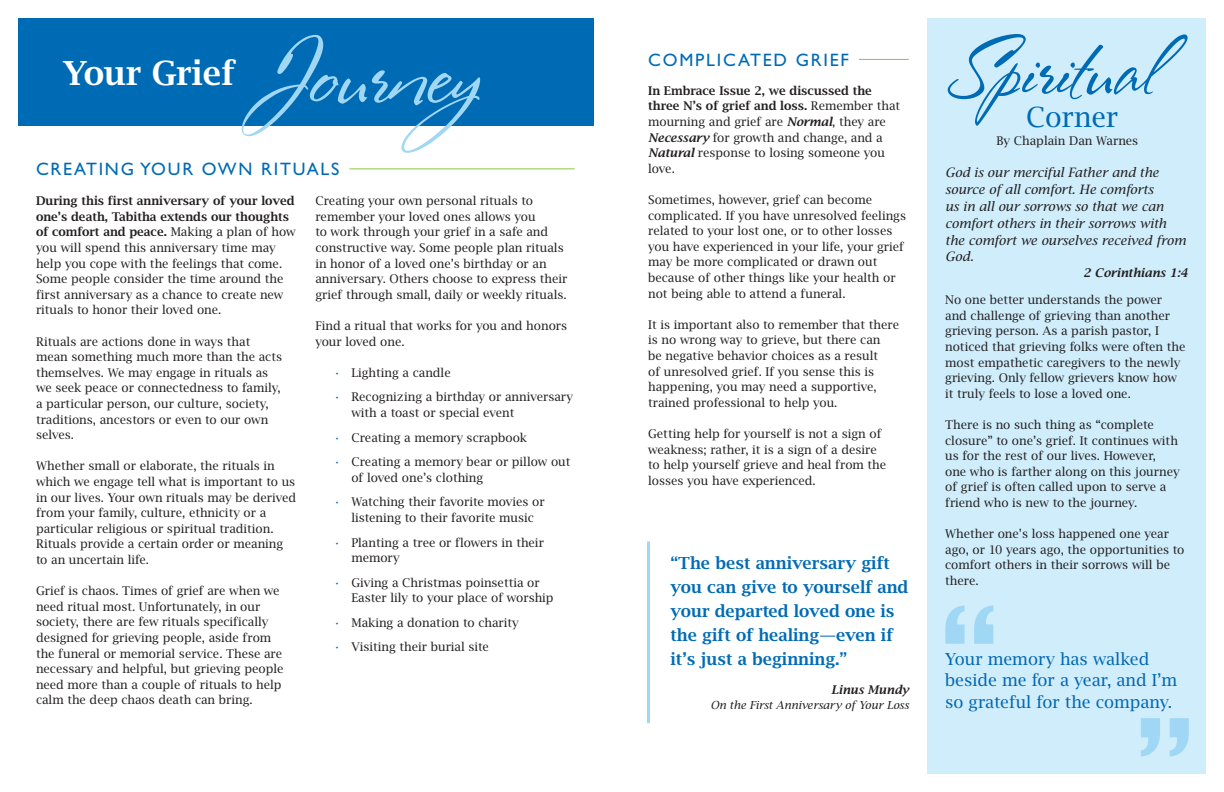
<style>
.page{position:relative;width:1224px;height:792px;background:#fff}
.page>*{position:absolute;margin:0;border:0;box-sizing:border-box;transform-origin:0 0}
.t1{font:144px "Lucida Brig EFCEOP Dem Bol";color:#a0d7f4}
.t2{font:88px "Stephanie Marie JF";color:#a0d7f4}
.t3{font:77px "Stephanie Marie JF";color:#006bb5}
.t4{font:36px "Lucida Brig EFCEOP Dem Bol";color:#fff}
.t5{font:30px "Lucida Brig EFCEOP";color:#006bb5}
.t6{font:18px/24px "Lucida Brig EFCEOP Dem Bol";color:#006bb5}
.t7{font:18px/21.6px "Lucida Brig EFCEOP";color:#0166b3}
.t8{font:18px "Gill Sans Std";letter-spacing:.1em;color:#006bb5}
.t9{font:italic 14px/16.8px "Lucida Brig EFCEOP";color:#231f20}
.t10{font:13px/15.6px "Lucida Brig EFCEOP";color:#231f20}
.t11{font:13px/15.6px "Lucida Brig EFCEOP Dem Bol";color:#231f20}
.t12{font:13px "Lucida Brig EFCEOP Dem Bol Ita";color:#231f20}
.t13{font:italic 12px "Lucida Brig EFCEOP";color:#231f20}
.s1{font-family:"Lucida Brig EFCEOP"}
.s2{font-family:"Lucida Brig EFCEOP Dem Bol Ita"}
.s3{color:#0166b3}
</style>
<div class="page">
<div style="left:927px;top:18px;width:279px;height:756px;background:#cfedfb"></div>
<hr style="left:940px;top:566px;width:257px;height:1px;background:#8bc63e">
<div style="left:18px;top:18px;width:576px;height:108px;background:#006bb5"></div>
<hr style="left:859px;top:59px;width:50px;height:1px;background:#8bc63e">
<hr style="left:349px;top:168px;width:226px;height:1px;background:#8bc63e">
<hr style="left:647px;top:542px;width:3px;height:181px;background:#a0d7f4">
<h2 class="t2" style="left:246px;top:21px;width:285px">Journey</h2>
<h3 class="t3" style="left:947px;top:22px;width:212px">Spiritual</h3>
<h3 class="t8" style="left:36px;top:158px;width:305px">CREATING YOUR OWN RITUALS</h3>
<h3 class="t8" style="left:648px;top:49px;width:202px">COMPLICATED GRIEF</h3>
<h3 class="t4" style="left:63px;top:53px;width:174px">Your Grief</h3>
<p class="t11" style="left:648px;top:83px;width:254px">In Embrace Issue 2, we discussed the three N’s of grief and loss. <span class="s1">Remember that</span></p>
<p class="t10" style="left:648px;top:115px;width:239px">mourning and grief are <span class="s2">Normal</span>, they are<br><span class="s2">Necessary</span> for growth and change, and a<br><span class="s2">Natural</span> response to losing someone you love.</p>
<p class="t10" style="left:648px;top:193px;width:259px">Sometimes, however, grief can become complicated. If you have unresolved feelings related to your lost one, or to other losses you have experienced in your life, your grief may be more complicated or drawn out because of other things like your health or not being able to attend a funeral.</p>
<p class="t10" style="left:648px;top:317px;width:252px">It is important also to remember that there is no wrong way to grieve, but there can<br>be negative behavior choices as a result<br>of unresolved grief. If you sense this is happening, you may need a supportive, trained professional to help you.</p>
<p class="t10" style="left:648px;top:427px;width:240px">Getting help for yourself is not a sign of weakness; rather, it is a sign of a desire to help yourself grieve and heal from the losses you have experienced.</p>
<h3 class="t5" style="left:1026px;top:100px;width:94px">Corner</h3>
<p class="t10" style="left:996px;top:134px;width:143px">By Chaplain Dan Warnes</p>
<p class="t9" style="left:945px;top:165px;width:242px">God is our merciful Father and the source of all comfort. He comforts<br>us in all our sorrows so that we can comfort others in their sorrows with the comfort we ourselves received from<br>God.</p>
<p class="t12" style="left:1083px;top:265px;width:106px">2 Corinthians 1:4</p>
<p class="t11" style="left:36px;top:194px;width:261px">During this first anniversary of your loved one’s death, Tabitha extends our thoughts of comfort and peace. <span class="s1">Making a plan of how</span></p>
<p class="t10" style="left:36px;top:240px;width:249px">you will spend this anniversary time may help you cope with the feelings that come.<br>Some people consider the time around the first anniversary as a chance to create new rituals to honor their loved one.</p>
<p class="t10" style="left:36px;top:334px;width:248px">Rituals are actions done in ways that mean something much more than the acts themselves. We may engage in rituals as we seek peace or connectedness to family, a particular person, our culture, society, traditions, ancestors or even to our own selves.</p>
<p class="t10" style="left:36px;top:459px;width:262px">Whether small or elaborate, the rituals in which we engage tell what is important to us in our lives. Your own rituals may be derived from your family, culture, ethnicity or a particular religious or spiritual tradition.<br>Rituals provide a certain order or meaning to an uncertain life.</p>
<p class="t10" style="left:36px;top:584px;width:249px">Grief is chaos. Times of grief are when we need ritual most. Unfortunately, in our society, there are few rituals specifically designed for grieving people, aside from the funeral or memorial service. These are necessary and helpful, but grieving people need more than a couple of rituals to help calm the deep chaos death can bring.</p>
<p class="t10" style="left:315px;top:194px;width:254px">Creating your own personal rituals to remember your loved ones allows you<br>to work through your grief in a safe and constructive way. Some people plan rituals in honor of a loved one’s birthday or an anniversary. Others choose to express their grief through small, daily or weekly rituals.</p>
<p class="t10" style="left:315px;top:318px;width:253px">Find a ritual that works for you and honors your loved one.</p>
<p class="t10" style="left:333px;top:365px;width:119px"><span class="s3">•</span> Lighting a candle</p>
<p class="t10" style="left:351px;top:390px;width:223px;text-indent:-18px"><span class="s3">•</span> Recognizing a birthday or anniversary with a toast or special event</p>
<p class="t10" style="left:333px;top:430px;width:195px"><span class="s3">•</span> Creating a memory scrapbook</p>
<p class="t10" style="left:351px;top:455px;width:221px;text-indent:-18px"><span class="s3">•</span> Creating a memory bear or pillow out of loved one’s clothing</p>
<p class="t10" style="left:333px;top:495px;width:213px;text-align:center"><span class="s3">•</span> Watching their favorite movies or listening to their favorite music</p>
<p class="t10" style="left:351px;top:535px;width:194px;text-indent:-18px"><span class="s3">•</span> Planting a tree or flowers in their memory</p>
<p class="t10" style="left:351px;top:575px;width:204px;text-indent:-18px"><span class="s3">•</span> Giving a Christmas poinsettia or<br>Easter lily to your place of worship</p>
<p class="t10" style="left:333px;top:615px;width:187px"><span class="s3">•</span> Making a donation to charity</p>
<p class="t10" style="left:333px;top:640px;width:157px"><span class="s3">•</span> Visiting their burial site</p>
<p class="t10" style="left:945px;top:293px;width:242px">No one better understands the power and challenge of grieving than another grieving person. As a parish pastor, I noticed that grieving folks were often the most empathetic caregivers to the newly grieving. Only fellow grievers know how it truly feels to lose a loved one.</p>
<p class="t10" style="left:945px;top:417px;width:236px">There is no such thing as “complete closure” to one’s grief. It continues with us for the rest of our lives. However, one who is farther along on this journey of grief is often called upon to serve a friend who is new to the journey.</p>
<p class="t10" style="left:945px;top:527px;width:241px">Whether one’s loss happened one year ago, or 10 years ago, the opportunities to comfort others in their sorrows will be there.</p>
<h3 class="t6" style="left:670px;top:552px;width:239px">“The best anniversary gift you can give to yourself and your departed loved one is the gift of healing—even if it’s just a beginning.”</h3>
<h1 class="t1" style="left:938px;top:579px;width:64px">“</h1>
<h3 class="t7" style="left:945px;top:649px;width:234px">Your memory has walked beside me for a year, and I’m so grateful for the company.</h3>
<p class="t12" style="left:831px;top:683px;width:79px">Linus Mundy</p>
<p class="t13" style="left:711px;top:698px;width:200px">On the First Anniversary of Your Loss</p>
<h1 class="t1" style="left:1134px;top:692px;width:64px">”</h1>
</div>
